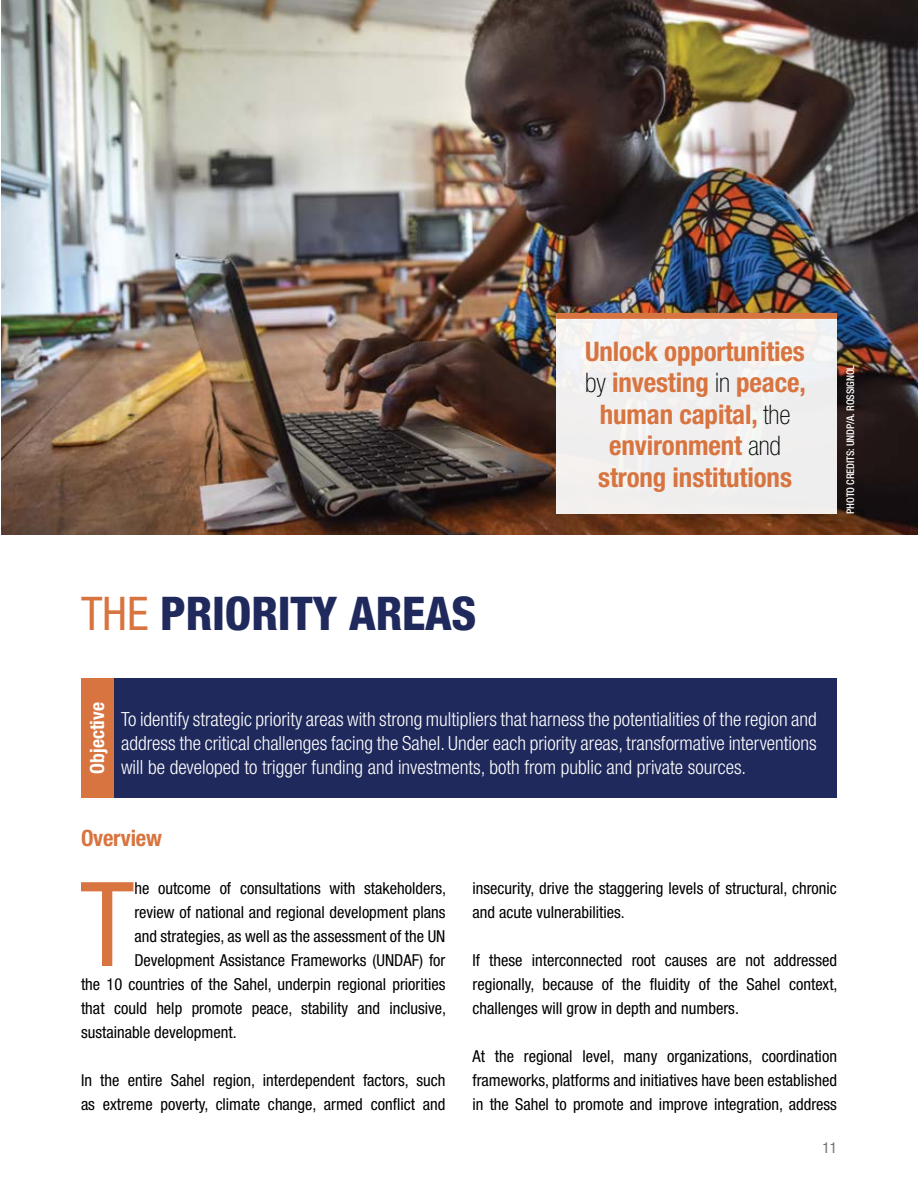
<style>
.page{position:relative;width:918px;height:1188px;background:#fff}
.page>*{position:absolute;margin:0;border:0;box-sizing:border-box;transform-origin:0 0}
.t1{font:condensed 117.3px "Helvetica Neue LT Std";color:#d8743f}
.t2{font:800 condensed 46.5px "Helvetica Neue LT Std";letter-spacing:-.005em;color:#1f295c}
.t3{font:700 condensed 27px/31.5px "Helvetica Neue LT Std";letter-spacing:-.005em;color:#d8743f;text-align:center}
.t4{font:700 condensed 22.5px "Helvetica Neue LT Std";letter-spacing:-.01em;color:#d8743f}
.t5{font:300 condensed 19.5px/24px "Helvetica Neue LT Std";color:#fff;text-align:justify}
.t6{font:700 condensed 19.5px "Helvetica Neue LT Std";color:#fff}
.t7{font:condensed 16.5px/24px "Helvetica Neue LT Std";color:#000}
.t8{font:condensed 15px "Helvetica Neue LT Std";color:#6d6e71}
.t9{font:500 condensed 10.5px "Helvetica Neue LT Std";letter-spacing:-.01em;color:#fff}
.s1{font-weight:100;color:#000}
.s2{font-weight:400;color:#d8743f}
</style>
<div class="page">
<div style="left:101px;top:678px;width:736px;height:120px;background:#1f295c"></div>
<img style="left:1px;top:0;width:917px;height:535px">
<div style="left:556px;top:314px;width:281px;height:200px;background:#f0efef"></div>
<div style="left:81px;top:678px;width:32px;height:120px;background:#d8743f"></div>
<div style="left:556px;top:313px;width:281px;height:6px;background:#d8743f"></div>
<h3 class="t3" style="left:585px;top:335px;width:222px">Unlock opportunities <span class="s1">by</span> investing <span class="s1">in</span> peace, human capital, <span class="s1">the </span>environment <span class="s1">and </span>strong institutions</h3>
<p class="t9" style="left:844px;top:514px;width:150px;rotate:-90deg">PHOTO CREDITS: UNDP/A. ROSSIGNOL</p>
<h2 class="t2" style="left:81px;top:585px;width:397px"><span class="s2">THE</span> PRIORITY AREAS</h2>
<p class="t6" style="left:85px;top:774px;width:73px;rotate:-90deg">Objective</p>
<p class="t5" style="left:121px;top:707px;width:697px">To identify strategic priority areas with strong multipliers that harness the potentialities of the region and address the critical challenges facing the Sahel. Under each priority areas, transformative interventions will be developed to trigger funding and investments, both from public and private sources.</p>
<h3 class="t4" style="left:81px;top:824px;width:82px">Overview</h3>
<h1 class="t1" style="left:80px;top:857px;width:56px">T</h1>
<p class="t7" style="left:134px;top:876px;width:313px">he outcome of consultations with stakeholders,</p>
<p class="t7" style="left:134px;top:900px;width:313px">review of national and regional development plans</p>
<p class="t7" style="left:134px;top:924px;width:313px">and strategies, as well as the assessment of the UN</p>
<p class="t7" style="left:134px;top:948px;width:313px">Development Assistance Frameworks (UNDAF) for</p>
<p class="t7" style="left:81px;top:972px;width:366px">the 10 countries of the Sahel, underpin regional priorities</p>
<p class="t7" style="left:81px;top:996px;width:367px">that could help promote peace, stability and inclusive,</p>
<p class="t7" style="left:81px;top:1020px;width:157px">sustainable development.</p>
<p class="t7" style="left:81px;top:1068px;width:366px">In the entire Sahel region, interdependent factors, such as extreme poverty, climate change, armed conflict and</p>
<p class="t7" style="left:472px;top:876px;width:366px">insecurity, drive the staggering levels of structural, chronic and acute vulnerabilities.</p>
<p class="t7" style="left:472px;top:948px;width:367px;text-align:justify">If these interconnected root causes are not addressed regionally, because of the fluidity of the Sahel context, challenges will grow in depth and numbers.</p>
<p class="t7" style="left:472px;top:1044px;width:366px;text-align:justify">At the regional level, many organizations, coordination frameworks, platforms and initiatives have been established in the Sahel to promote and improve integration, address</p>
<p class="t8" style="left:823px;top:1139px;width:16px">11</p>
</div>
